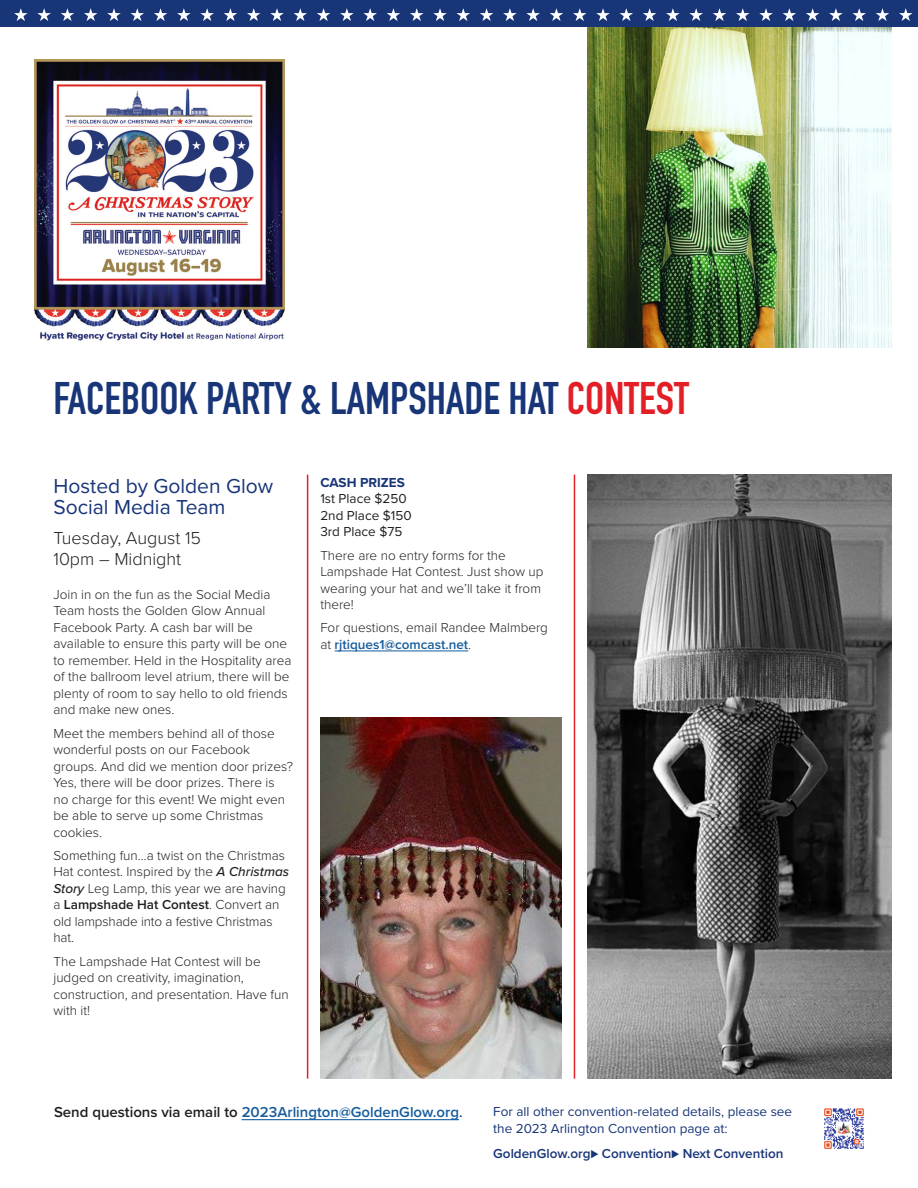
<style>
.page{position:relative;width:918px;height:1188px;background:#fff}
.page>*{position:absolute;margin:0;border:0;box-sizing:border-box;transform-origin:0 0}
.Headline_-_Title{font:700 45px "DIN Condensed";color:#183578}
.t1{font:21px/21px "Proxima Nova";color:#183578}
.t2{font:300 18px/21px "Proxima Nova";color:#231f20}
.Body_-_Content{font:600 15px "Proxima Nova";color:#175d9e}
.Body___Content_SANS{font:300 13.5px/16.5px "Proxima Nova";color:#231f20}
.BODY_no_indent{font:13.5px/16.5px "Proxima Nova";color:#183578}
.Body_-_Content-2{font:600 13.5px "Proxima Nova";color:#183578}
.Body___Content_SANS-2{font:13.5px/16.5px "Proxima Nova";color:#231f20}
.Fine_Print_Header{font:700 13.5px "Proxima Nova";color:#183578}
.s1{color:#e21f26}
.s2{font-weight:500;font-style:italic}
.s3{font-weight:600}
.s4{font-weight:600;color:#175d9e}
.s5{color:#231f20}
.s6{font-weight:500;color:#183578}
</style>
<div class="page">
<img style="left:821px;top:1105px;width:43px;height:44px">
<hr style="left:242px;top:1119px;width:217px;height:1px;background:#175d9e">
<hr style="left:335px;top:650px;width:133px;height:1px;background:#175d9e">
<hr style="left:307px;top:475px;width:1px;height:604px;background:#e21f26">
<hr style="left:574px;top:475px;width:1px;height:604px;background:#e21f26">
<img style="left:587px;top:475px;width:305px;height:604px">
<img style="left:587px;top:27px;width:305px;height:320px">
<img style="left:320px;top:717px;width:241px;height:362px">
<img style="left:34px;top:60px;width:250px;height:281px">
<div style="left:0;top:0;width:918px;height:27px;background:#183578"></div>
<svg style="left:14px;top:8px;width:899px;height:13px"></svg>
<p class="Headline_-_Title" style="left:53px;top:368px;width:637px">FACEBOOK PARTY &amp; LAMPSHADE HAT <span class="s1">CONTEST</span></p>
<p class="t1" style="left:53px;top:474px;width:221px">Hosted by Golden Glow<br>Social Media Team</p>
<p class="t2" style="left:53px;top:527px;width:149px">Tuesday, August 15<br>10pm – Midnight</p>
<p class="Body___Content_SANS" style="left:53px;top:585px;width:240px">Join in on the fun as the Social Media Team hosts the Golden Glow Annual Facebook Party. A cash bar will be available to ensure this party will be one to remember. Held in the Hospitality area of the ballroom level atrium, there will be plenty of room to say hello to old friends and make new ones.</p>
<p class="Body___Content_SANS" style="left:53px;top:724px;width:241px">Meet the members behind all of those wonderful posts on our Facebook groups. And did we mention door prizes?<br>Yes, there will be door prizes. There is no charge for this event! We might even be able to serve up some Christmas cookies.</p>
<p class="Body___Content_SANS" style="left:53px;top:846px;width:237px">Something fun…a twist on the Christmas<br>Hat contest. Inspired by the <span class="s2">A Christmas<br>Story</span> Leg Lamp, this year we are having a <span class="s3">Lampshade Hat Contest</span>. Convert an old lampshade into a festive Christmas hat.</p>
<p class="Body___Content_SANS" style="left:53px;top:952px;width:237px">The Lampshade Hat Contest will be judged on creativity, imagination, construction, and presentation. Have fun with it!</p>
<p class="Fine_Print_Header" style="left:320px;top:472px;width:86px">CASH PRIZES</p>
<p class="Body___Content_SANS-2" style="left:320px;top:490px;width:93px">1st Place $250<br>2nd Place $150<br>3rd Place $75</p>
<p class="Body___Content_SANS" style="left:320px;top:546px;width:225px">There are no entry forms for the<br>Lampshade Hat Contest. Just show up wearing your hat and we’ll take it from there!</p>
<p class="Body___Content_SANS" style="left:320px;top:619px;width:229px">For questions, email Randee Malmberg at <span class="s4">rjtiques1@comcast.net</span>.</p>
<p class="Body_-_Content" style="left:54px;top:1101px;width:410px"><span class="s5">Send questions via email to</span> 2023Arlington@GoldenGlow.org<span class="s6">.</span></p>
<p class="BODY_no_indent" style="left:493px;top:1103px;width:300px">For all other convention-related details, please see the 2023 Arlington Convention page at:</p>
<p class="Body_-_Content-2" style="left:493px;top:1144px;width:292px">GoldenGlow.org⊲ Convention⊲ Next Convention</p>
</div>
